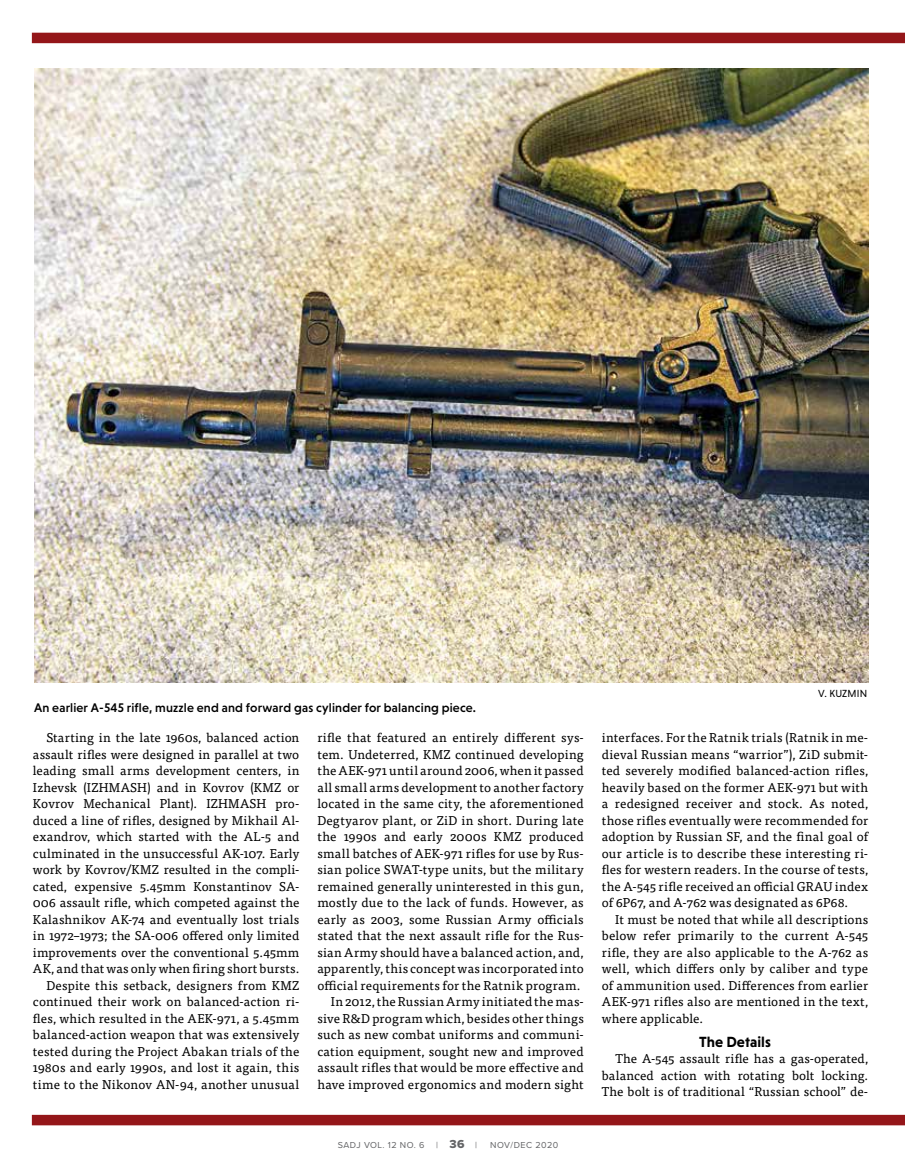
<style>
.page{position:relative;width:905px;height:1175px;background:#fff}
.page>*{position:absolute;margin:0;border:0;box-sizing:border-box;transform-origin:0 0}
.t1{font:700 15px "Niveau Grotesk";letter-spacing:.005em;color:#000}
.t2{font:12.75px/16.5px "Tisa Pro";letter-spacing:.015em;color:#000;text-align:justify}
.t3{font:500 12.75px "Niveau Grotesk";letter-spacing:.015em;color:#000}
.t4{font:10.5px "Niveau Grotesk";letter-spacing:.015em;color:#000}
.t5{font:9px "Proxima Nova";letter-spacing:.05em;color:#636466}
.s1{font-family:"Proxima Nova Extrabld";font-size:12px}
</style>
<div class="page">
<div style="left:32px;top:1114px;width:872px;height:11px;background:#941619"></div>
<div style="left:32px;top:33px;width:872px;height:10px;background:#941619"></div>
<img style="left:34px;top:68px;width:834px;height:614px">
<p class="t3" style="left:34px;top:700px;width:443px">An earlier A-545 rifle, muzzle end and forward gas cylinder for balancing piece.</p>
<p class="t4" style="left:818px;top:687px;width:50px">V. KUZMIN</p>
<p class="t2" style="left:33px;top:728px;width:268px;text-align:right">Starting in the late 1960s, balanced action assault rifles were designed in parallel at two leading small arms development centers, in Izhevsk (IZHMASH) and in Kovrov (KMZ or Kovrov Mechanical Plant). IZHMASH pro&shy;duced a line of rifles, designed by Mikhail Al&shy;exandrov, which started with the AL-5 and culminated in the unsuccessful AK-107. Early work by Kovrov/KMZ resulted in the compli&shy;cated, expensive 5.45mm Konstantinov SA-006 assault rifle, which competed against the Kalashnikov AK-74 and eventually lost trials in 1972–1973; the SA-006 offered only limited improvements over the conventional 5.45mm AK, and that was only when firing short bursts.<br>Despite this setback, designers from KMZ continued their work on balanced-action ri&shy;fles, which resulted in the AEK-971, a 5.45mm balanced-action weapon that was extensively tested during the Project Abakan trials of the 1980s and early 1990s, and lost it again, this time to the Nikonov AN-94, another unusual</p>
<p class="t2" style="left:317px;top:728px;width:268px;text-align:right">rifle that featured an entirely different sys&shy;tem. Undeterred, KMZ continued developing the AEK-971 until around 2006, when it passed all small arms development to another factory located in the same city, the aforementioned Degtyarov plant, or ZiD in short. During late the 1990s and early 2000s KMZ produced small batches of AEK-971 rifles for use by Rus&shy;sian police SWAT-type units, but the military remained generally uninterested in this gun, mostly due to the lack of funds. However, as early as 2003, some Russian Army officials stated that the next assault rifle for the Rus&shy;sian Army should have a balanced action, and, apparently, this concept was incorporated into official requirements for the Ratnik program.<br>In 2012, the Russian Army initiated the mas&shy;sive R&amp;D program which, besides other things such as new combat uniforms and communi&shy;cation equipment, sought new and improved assault rifles that would be more effective and have improved ergonomics and modern sight</p>
<p class="t2" style="left:601px;top:728px;width:268px">interfaces. For the Ratnik trials (Ratnik in me&shy;dieval Russian means “warrior”), ZiD submit&shy;ted severely modified balanced-action rifles, heavily based on the former AEK-971 but with a redesigned receiver and stock. As noted, those rifles eventually were recommended for adoption by Russian SF, and the final goal of our article is to describe these interesting ri&shy;fles for western readers. In the course of tests, the A-545 rifle received an official GRAU index of 6P67, and A-762 was designated as 6P68.</p>
<p class="t2" style="left:601px;top:910px;width:268px;text-indent:14px">It must be noted that while all descriptions below refer primarily to the current A-545 rifle, they are also applicable to the A-762 as well, which differs only by caliber and type of ammunition used. Differences from earlier AEK-971 rifles also are mentioned in the text, where applicable.</p>
<p class="t1" style="left:699px;top:1033px;width:73px">The Details</p>
<p class="t2" style="left:601px;top:1049px;width:268px;text-indent:14px">The A-545 assault rifle has a gas-operated, balanced action with rotating bolt locking.<br>The bolt is of traditional “Russian school” de-</p>
<p class="t5" style="left:338px;top:1138px;width:88px">SADJ VOL. 12 NO. 6</p>
<p class="t5" style="left:436px;top:1138px;width:124px">| <span class="s1">36</span> | NOV/DEC 2020</p>
</div>
